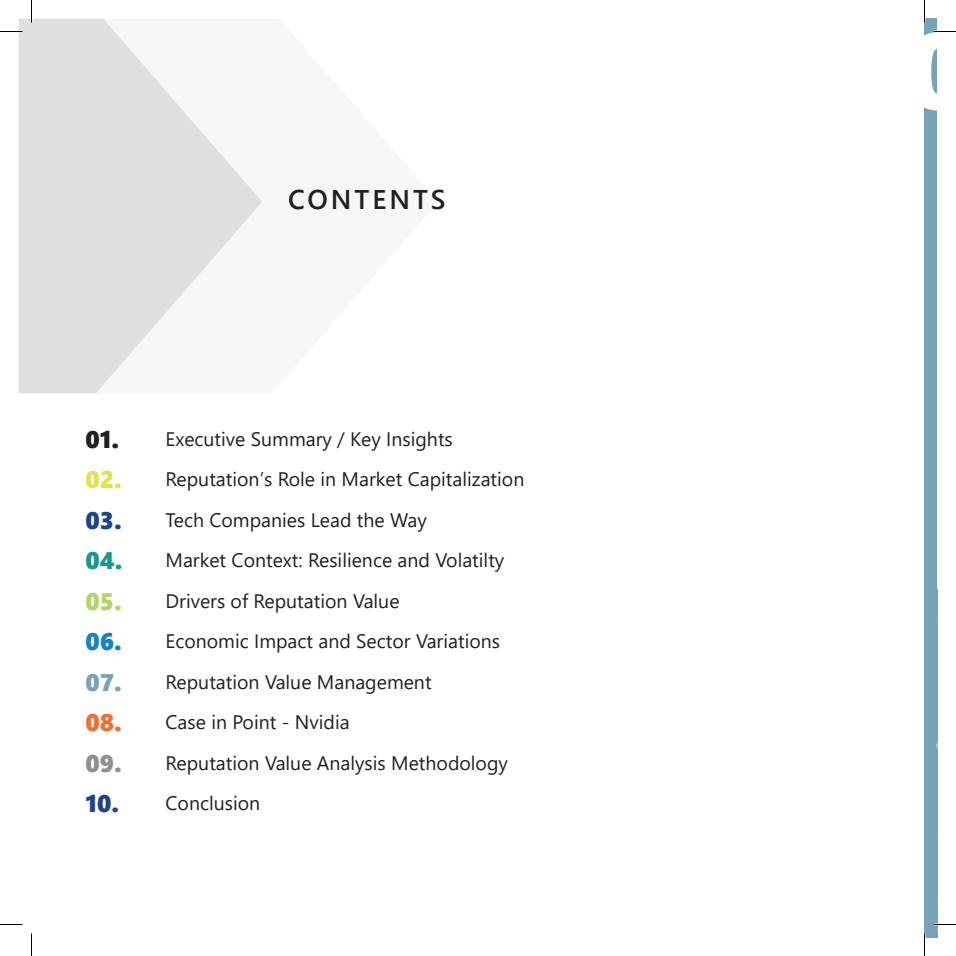
<style>
.page{position:relative;width:956px;height:956px;background:#fff}
.page>*{position:absolute;margin:0;border:0;box-sizing:border-box;transform-origin:0 0}
.t1{font:108.45px "Segoe UI Black";color:#fff}
.t2{font:600 27px "Segoe UI";letter-spacing:.11em;color:#231f20}
.t3{font:24px "Segoe UI Black";color:#231f20}
.t4{font:24px "Segoe UI Black";color:#dde353}
.t5{font:24px "Segoe UI Black";color:#1d4389}
.t6{font:24px "Segoe UI Black";color:#19998b}
.t7{font:24px "Segoe UI Black";color:#b1d46b}
.t8{font:24px "Segoe UI Black";color:#1681c4}
.t9{font:24px "Segoe UI Black";color:#76a3b8}
.t10{font:24px "Segoe UI Black";color:#eb7032}
.t11{font:24px "Segoe UI Black";color:#90908f}
.t12{font:24px "Segoe UI Black";color:#253f8e}
.t13{font:19.5px/40.5px "Segoe UI";color:#231f20}
</style>
<div class="page">
<svg style="left:19px;top:19px;width:243px;height:374px;fill:#e1dfde"></svg>
<div style="left:924px;top:19px;width:13px;height:918px;background:#76a3b8"></div>
<hr style="left:933px;top:923px;width:23px;height:2px;background:#fff">
<svg style="left:0;top:31px;width:22px;height:1px"></svg>
<svg style="left:933px;top:31px;width:23px;height:1px"></svg>
<svg style="left:0;top:924px;width:22px;height:1px"></svg>
<svg style="left:933px;top:924px;width:23px;height:1px"></svg>
<svg style="left:31px;top:0;width:1px;height:23px"></svg>
<svg style="left:31px;top:933px;width:1px;height:23px"></svg>
<svg style="left:924px;top:0;width:1px;height:23px"></svg>
<svg style="left:924px;top:933px;width:1px;height:23px"></svg>
<h2 class="t2" style="left:288px;top:174px;width:159px">CONTENTS</h2>
<p class="t3" style="left:86px;top:422px;width:35px">01.</p>
<p class="t4" style="left:86px;top:462px;width:38px">02.</p>
<p class="t5" style="left:86px;top:503px;width:38px">03.</p>
<p class="t6" style="left:86px;top:543px;width:38px">04.</p>
<p class="t7" style="left:86px;top:584px;width:38px">05.</p>
<p class="t8" style="left:86px;top:624px;width:38px">06.</p>
<p class="t9" style="left:86px;top:665px;width:38px">07.</p>
<p class="t10" style="left:86px;top:705px;width:38px">08.</p>
<p class="t11" style="left:86px;top:746px;width:38px">09.</p>
<p class="t12" style="left:86px;top:786px;width:35px">10.</p>
<p class="t13" style="left:166px;top:417px;width:360px">Executive Summary / Key Insights<br>Reputation’s Role in Market Capitalization<br>Tech Companies Lead the Way<br>Market Context: Resilience and Volatilty<br>Drivers of Reputation Value<br>Economic Impact and Sector Variations<br>Reputation Value Management<br>Case in Point - Nvidia<br>Reputation Value Analysis Methodology<br>Conclusion</p>
<h1 class="t1" style="left:905px;top:-8px;width:66px">0</h1>
</div>
